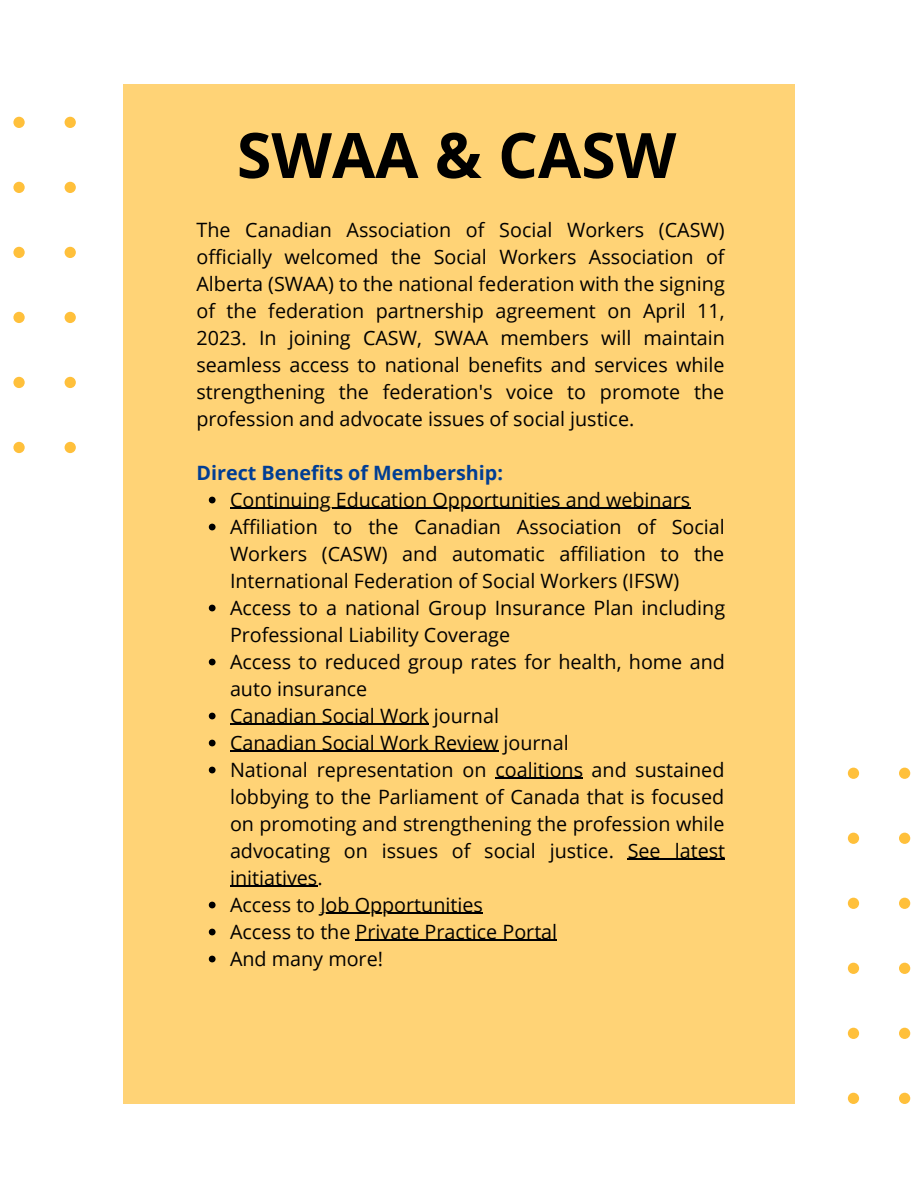
<style>
.page{position:relative;width:918px;height:1188px;background:#fff}
.page>*{position:absolute;margin:0;border:0;box-sizing:border-box;transform-origin:0 0}
.t1{font:700 62.7px "Open Sans";color:#000}
.t2{font:19.8px/27px "Open Sans";color:#000;text-align:justify}
.t3{font:700 19.8px "Open Sans";color:#013e94}
</style>
<div class="page">
<div style="left:123px;top:84px;width:672px;height:1020px;background:#ffd376"></div>
<svg style="left:209px;top:497px;width:7px;height:6px"></svg>
<hr style="left:230px;top:508px;width:460px;height:1px;background:#000">
<svg style="left:209px;top:524px;width:7px;height:6px"></svg>
<svg style="left:209px;top:605px;width:7px;height:6px"></svg>
<svg style="left:209px;top:659px;width:7px;height:6px"></svg>
<svg style="left:209px;top:713px;width:7px;height:6px"></svg>
<hr style="left:230px;top:724px;width:199px;height:1px;background:#000">
<svg style="left:209px;top:740px;width:7px;height:6px"></svg>
<hr style="left:230px;top:751px;width:268px;height:1px;background:#000">
<svg style="left:209px;top:767px;width:7px;height:6px"></svg>
<hr style="left:495px;top:778px;width:88px;height:1px;background:#000">
<hr style="left:628px;top:859px;width:97px;height:1px;background:#000">
<hr style="left:230px;top:886px;width:87px;height:1px;background:#000">
<svg style="left:209px;top:902px;width:7px;height:6px"></svg>
<hr style="left:320px;top:913px;width:163px;height:1px;background:#000">
<svg style="left:209px;top:929px;width:7px;height:6px"></svg>
<hr style="left:356px;top:940px;width:201px;height:1px;background:#000">
<svg style="left:209px;top:956px;width:7px;height:6px"></svg>
<svg style="left:13px;top:117px;width:63px;height:336px"></svg>
<svg style="left:848px;top:768px;width:63px;height:336px"></svg>
<p class="t1" style="left:237px;top:111px;width:441px">SWAA &amp; CASW</p>
<p class="t2" style="left:196px;top:216px;width:530px">The Canadian Association of Social Workers (CASW) officially welcomed the Social Workers Association of Alberta (SWAA) to the national federation with the signing of the federation partnership agreement on April 11, 2023. In joining CASW, SWAA members will maintain seamless access to national benefits and services while strengthening the federation's voice to promote the profession and advocate issues of social justice.</p>
<p class="t3" style="left:196px;top:459px;width:308px">Direct Benefits of Membership:</p>
<p class="t2" style="left:230px;top:486px;width:462px">Continuing Education Opportunities and webinars</p>
<p class="t2" style="left:230px;top:513px;width:496px">Affiliation to the Canadian Association of Social Workers (CASW) and automatic affiliation to the International Federation of Social Workers (IFSW)</p>
<p class="t2" style="left:230px;top:594px;width:497px">Access to a national Group Insurance Plan including<br>Professional Liability Coverage</p>
<p class="t2" style="left:230px;top:648px;width:496px">Access to reduced group rates for health, home and auto insurance</p>
<p class="t2" style="left:230px;top:702px;width:270px">Canadian Social Work journal</p>
<p class="t2" style="left:230px;top:729px;width:340px">Canadian Social Work Review journal</p>
<p class="t2" style="left:230px;top:756px;width:497px">National representation on coalitions and sustained lobbying to the Parliament of Canada that is focused on promoting and strengthening the profession while advocating on issues of social justice. See latest initiatives.</p>
<p class="t2" style="left:230px;top:891px;width:254px">Access to Job Opportunities</p>
<p class="t2" style="left:230px;top:918px;width:329px">Access to the Private Practice Portal</p>
<p class="t2" style="left:230px;top:945px;width:155px">And many more!</p>
</div>
